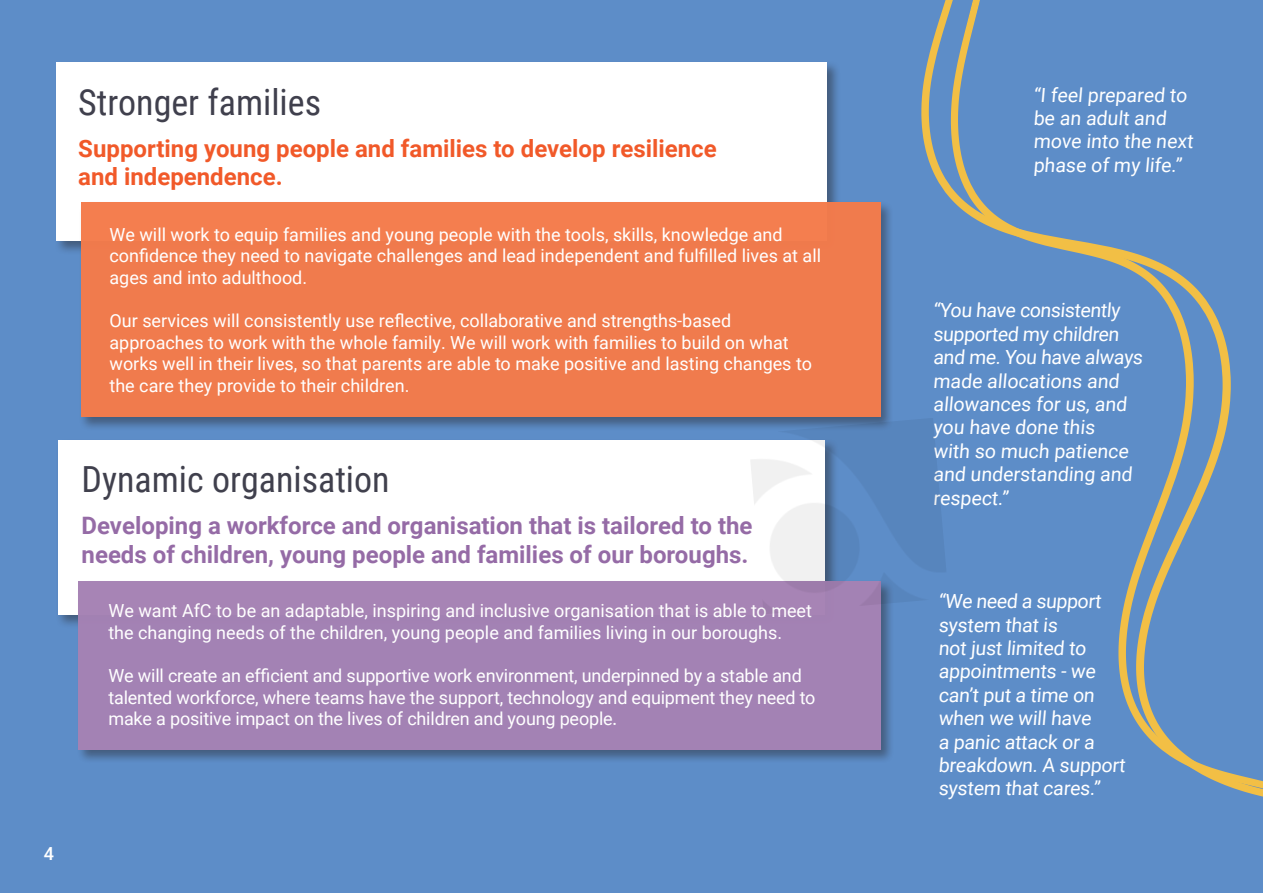
<style>
.page{position:relative;width:1263px;height:893px;background:#5d8dc8}
.page>*{position:absolute;margin:0;border:0;box-sizing:border-box;transform-origin:0 0}
.Subheading_1{font:36px "Roboto Condensed";color:#40404d}
.Subheading_2{font:700 24px/28.8px "Roboto";color:#956ba6}
.Subheading_2-2{font:700 24px/28.8px "Roboto";color:#f15929}
.Quotes_1{font:19.5px/23.4px "Roboto";color:#fff}
.t1{font:18px/21.6px "Roboto";color:#fff}
.Body_copy{font:500 18px "Roboto";color:#fff}
.s1{font-weight:500;font-size:16.5px}
</style>
<div class="page">
<svg style="left:921px;top:0;width:341px;height:797px"></svg>
<div style="left:54px;top:60px;width:787px;height:195px;background:#231f20;opacity:.45"></div>
<div style="left:57px;top:63px;width:770px;height:178px;background:#fff"></div>
<div style="left:58px;top:441px;width:767px;height:174px;background:#fff"></div>
<div style="left:76px;top:579px;width:818px;height:185px;background:#231f20;opacity:.45"></div>
<div style="left:78px;top:581px;width:802px;height:169px;background:#a582b4"></div>
<div style="left:79px;top:200px;width:815px;height:232px;background:#231f20;opacity:.45"></div>
<div style="left:81px;top:203px;width:799px;height:214px;background:#f47b4b"></div>
<img style="left:748px;top:418px;width:201px;height:196px">
<hr style="left:1262px;top:763px;width:1px;height:130px;background:#fff">
<hr style="left:1262px;top:293px;width:1px;height:546px;background:#497fc1">
<p class="Body_copy" style="left:44px;top:841px;width:12px">4</p>
<h1 class="Subheading_1" style="left:78px;top:77px;width:244px">Stronger families</h1>
<h2 class="Subheading_2-2" style="left:78px;top:133px;width:640px">Supporting young people and families to develop resilience and independence.</h2>
<p class="Quotes_1" style="left:1033px;top:82px;width:164px">“I feel prepared to be an adult and move into the next phase of my life.”</p>
<p class="t1" style="left:109px;top:223px;width:713px">We will work to equip families and young people with the tools, skills, knowledge and confidence they need to navigate challenges and lead independent and fulfilled lives at all ages and into adulthood.</p>
<p class="t1" style="left:109px;top:309px;width:704px">Our services will consistently use reflective, collaborative and strengths-based approaches to work with the whole family. We will work with families to build on what works well in their lives, so that parents are able to make positive and lasting changes to the care they provide to their children.</p>
<p class="Quotes_1" style="left:933px;top:298px;width:213px">“You have consistently supported my children and me. You have always made allocations and allowances for us, and you have done this<br>with so much patience and understanding and respect.”</p>
<h1 class="Subheading_1" style="left:82px;top:454px;width:310px">Dynamic organisation</h1>
<h2 class="Subheading_2" style="left:82px;top:510px;width:672px">Developing a workforce and organisation that is tailored to the needs of children, young people and families of our boroughs.</h2>
<p class="t1" style="left:108px;top:599px;width:705px">We want AfC to be an adaptable, inspiring and inclusive organisation that is able to meet the changing needs of the children, young people and families living in our boroughs.</p>
<p class="t1" style="left:108px;top:664px;width:709px">We will create an efficient and supportive work environment, underpinned by a stable and talented workforce, where teams have the support, technology and equipment they need to make a positive impact on the lives of children and young people<span class="s1">.</span></p>
<p class="Quotes_1" style="left:938px;top:589px;width:191px">“We need a support system that is<br>not just limited to appointments - we can’t put a time on when we will have<br>a panic attack or a breakdown. A support system that cares.”</p>
</div>
